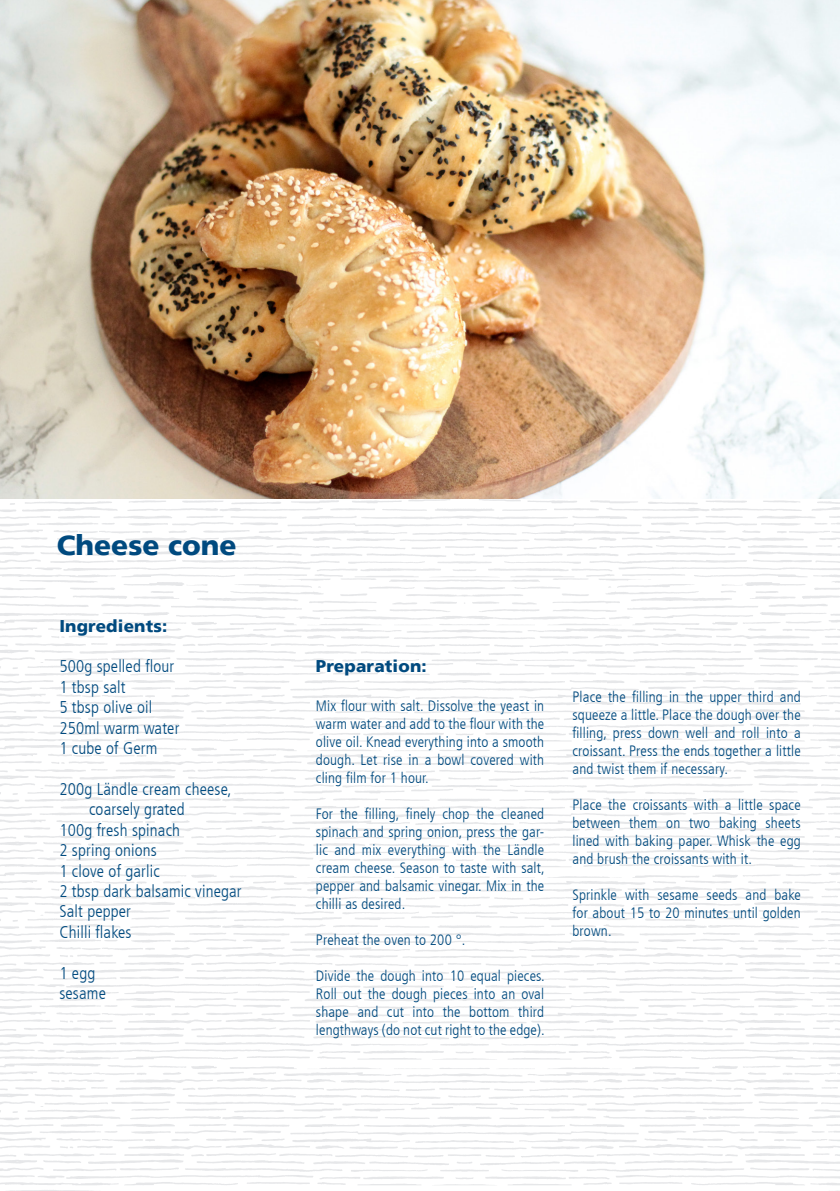
<style>
.page{position:relative;width:840px;height:1191px;background:#fff}
.page>*{position:absolute;margin:0;border:0;box-sizing:border-box;transform-origin:0 0}
.t1{font:900 28px "Frutiger LT";color:#004a7f}
.t2{font:300 condensed 17px "Frutiger LT";letter-spacing:.01em;color:#004a7f}
.t3{font:900 17px "Frutiger LT";letter-spacing:.01em;color:#004a7f}
.t4{font:300 condensed 15px/18px "Frutiger LT";letter-spacing:.01em;color:#004a7f;text-align:justify}
</style>
<div class="page">
<img style="left:0;top:498px;width:839px;height:693px">
<img style="left:0;top:0;width:839px;height:498px">
<p class="t1" style="left:57px;top:528px;width:181px">Cheese cone</p>
<p class="t3" style="left:59px;top:615px;width:109px">Ingredients:</p>
<p class="t2" style="left:59px;top:657px;width:116px">500g spelled flour</p>
<p class="t2" style="left:59px;top:677px;width:68px">1 tbsp salt</p>
<p class="t2" style="left:59px;top:697px;width:94px">5 tbsp olive oil</p>
<p class="t2" style="left:59px;top:718px;width:121px">250ml warm water</p>
<p class="t2" style="left:59px;top:738px;width:99px">1 cube of Germ</p>
<p class="t2" style="left:59px;top:779px;width:174px">200g Ländle cream cheese,</p>
<p class="t2" style="left:89px;top:799px;width:97px">coarsely grated</p>
<p class="t2" style="left:59px;top:820px;width:122px">100g fresh spinach</p>
<p class="t2" style="left:59px;top:840px;width:99px">2 spring onions</p>
<p class="t2" style="left:59px;top:861px;width:102px">1 clove of garlic</p>
<p class="t2" style="left:59px;top:881px;width:184px">2 tbsp dark balsamic vinegar</p>
<p class="t2" style="left:59px;top:901px;width:73px">Salt pepper</p>
<p class="t2" style="left:59px;top:922px;width:74px">Chilli flakes</p>
<p class="t2" style="left:59px;top:963px;width:37px">1 egg</p>
<p class="t2" style="left:59px;top:983px;width:48px">sesame</p>
<p class="t3" style="left:316px;top:656px;width:112px">Preparation:</p>
<p class="t4" style="left:316px;top:697px;width:229px">Mix flour with salt. Dissolve the yeast in warm water and add to the flour with the olive oil. Knead everything into a smooth dough. Let rise in a bowl covered with cling film for 1 hour.</p>
<p class="t4" style="left:316px;top:805px;width:230px">For the filling, finely chop the cleaned spinach and spring onion, press the gar&shy;lic and mix everything with the Ländle cream cheese. Season to taste with salt, pepper and balsamic vinegar. Mix in the chilli as desired.</p>
<p class="t4" style="left:316px;top:931px;width:151px">Preheat the oven to 200 °.</p>
<p class="t4" style="left:316px;top:967px;width:230px">Divide the dough into 10 equal pieces.<br>Roll out the dough pieces into an oval shape and cut into the bottom third lengthways (do not cut right to the edge).</p>
<p class="t4" style="left:572px;top:688px;width:229px">Place the filling in the upper third and squeeze a little. Place the dough over the filling, press down well and roll into a croissant. Press the ends together a little and twist them if necessary.</p>
<p class="t4" style="left:572px;top:796px;width:229px">Place the croissants with a little space between them on two baking sheets lined with baking paper. Whisk the egg and brush the croissants with it.</p>
<p class="t4" style="left:572px;top:886px;width:229px">Sprinkle with sesame seeds and bake for about 15 to 20 minutes until golden brown.</p>
</div>
